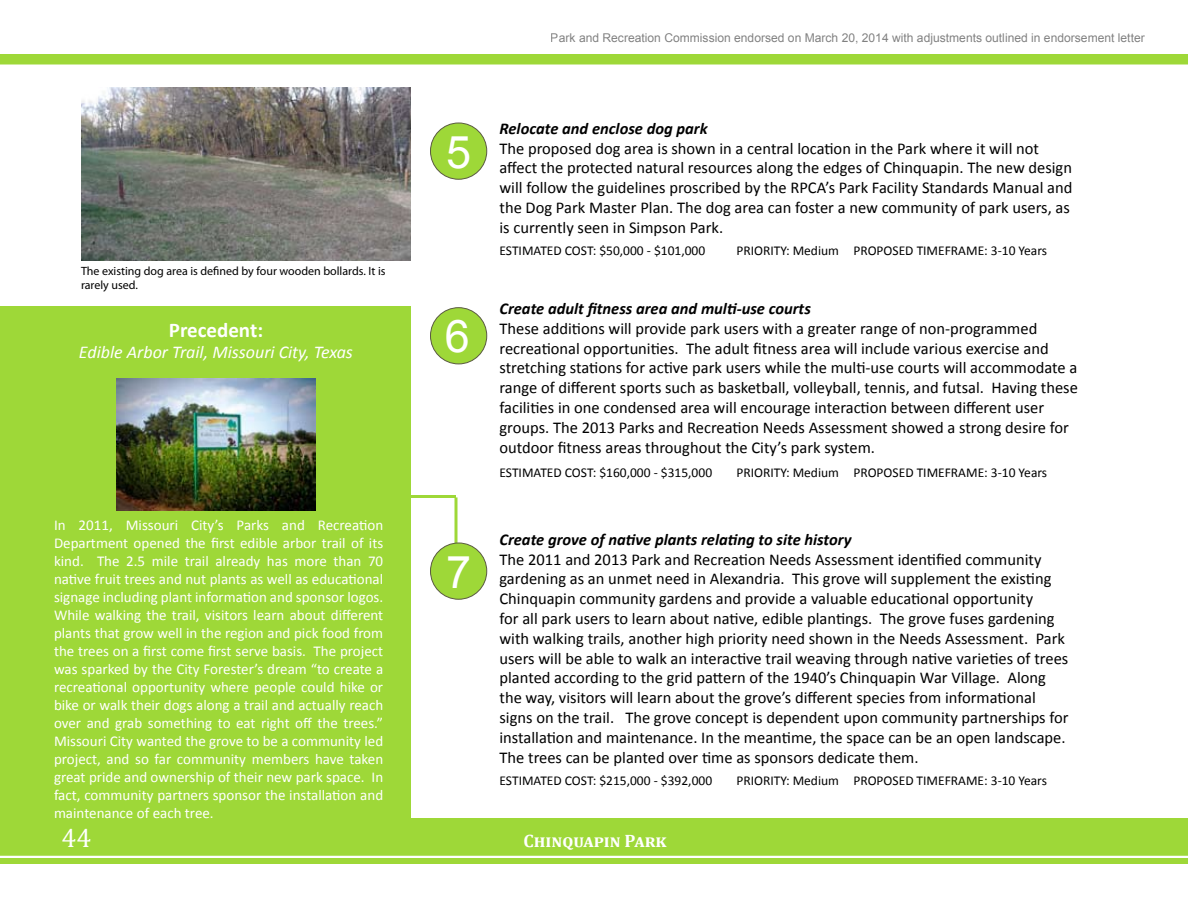
<style>
.page{position:relative;width:1188px;height:918px;background:#fff}
.page>*{position:absolute;margin:0;border:0;box-sizing:border-box;transform-origin:0 0}
.t1{font:45px "Arial";color:#fff}
.t2{font:27px "Cambria";color:#fff}
.t3{font:700 21px "Calibri";color:#fff}
.t4{font:italic 18px "Calibri";color:#fff}
.t5{font:700 18px "Cambria";letter-spacing:.01em;color:#fff}
.t6{font:16.5px/19.8px "Calibri";color:#000}
.t7{font:italic 700 16.5px "Calibri";color:#000}
.t8{font:15px/18px "Calibri";color:#fff;text-align:justify}
.t9{font:13.5px "Calibri";color:#000}
.t10{font:12.15px "Arial";color:rgb(0 0 0/.5)}
.t11{font:12px/14.4px "Myriad Pro";color:#000}
</style>
<div class="page">
<div style="left:0;top:819px;width:1188px;height:45px;background:#9ed838"></div>
<div style="left:1px;top:55px;width:1186px;height:9px;background:#9ed838"></div>
<div style="left:0;top:54px;width:1188px;height:10px;border:2px solid #9ed838"></div>
<hr style="left:0;top:856px;width:1188px;height:2px;background:#fff">
<svg style="left:454px;top:497px;width:4px;height:46px"></svg>
<div style="left:430px;top:543px;width:57px;height:56px;background:#9ed838;border-radius:50%"></div>
<div style="left:430px;top:543px;width:57px;height:57px;border:1px solid #5a5a41;border-radius:50%"></div>
<div style="left:430px;top:308px;width:57px;height:56px;background:#9ed838;border-radius:50%"></div>
<div style="left:430px;top:307px;width:57px;height:57px;border:1px solid #5a5a41;border-radius:50%"></div>
<div style="left:0;top:306px;width:411px;height:513px;background:#9ed838"></div>
<hr style="left:406px;top:495px;width:50px;height:3px;background:#9ed838">
<div style="left:430px;top:123px;width:57px;height:56px;background:#9ed838;border-radius:50%"></div>
<div style="left:430px;top:123px;width:57px;height:57px;border:1px solid #5a5a41;border-radius:50%"></div>
<img style="left:117px;top:378px;width:198px;height:133px">
<img style="left:81px;top:88px;width:330px;height:173px">
<p class="t11" style="left:81px;top:263px;width:306px">The existing dog area is defined by four wooden bollards. It is rarely used.</p>
<p class="t3" style="left:169px;top:316px;width:96px">Precedent:</p>
<p class="t4" style="left:79px;top:340px;width:275px">Edible Arbor Trail, Missouri City, Texas</p>
<p class="t8" style="left:54px;top:516px;width:331px">In 2011, Missouri City’s Parks and Recreation Department opened the first edible arbor trail of its kind. The 2.5 mile trail already has more than 70 native fruit trees and nut plants as well as educational signage including plant information and sponsor logos.<br>While walking the trail, visitors learn about different plants that grow well in the region and pick food from the trees on a first come first serve basis. The project was sparked by the City Forester’s dream “to create a recreational opportunity where people could hike or bike or walk their dogs along a trail and actually reach over and grab something to eat right off the trees.” Missouri City wanted the grove to be a community led project, and so far community members have taken great pride and ownership of their new park space. In fact, community partners sponsor the installation and maintenance of each tree.</p>
<p class="t10" style="left:551px;top:30px;width:595px">Park and Recreation Commission endorsed on March 20, 2014 with adjustments outlined in endorsement letter</p>
<h1 class="t1" style="left:446px;top:122px;width:27px">5</h1>
<h1 class="t1" style="left:445px;top:307px;width:27px">6</h1>
<h1 class="t1" style="left:446px;top:542px;width:27px">7</h1>
<p class="t7" style="left:500px;top:118px;width:210px">Relocate and enclose dog park</p>
<p class="t6" style="left:500px;top:138px;width:574px">The proposed dog area is shown in a central location in the Park where it will not affect the protected natural resources along the edges of Chinquapin. The new design will follow the guidelines proscribed by the RPCA’s Park Facility Standards Manual and the Dog Park Master Plan. The dog area can foster a new community of park users, as is currently seen in Simpson Park.</p>
<p class="t9" style="left:500px;top:242px;width:207px">ESTIMATED COST: $50,000 - $101,000</p>
<p class="t9" style="left:737px;top:242px;width:312px">PRIORITY: Medium PROPOSED TIMEFRAME: 3-10 Years</p>
<p class="t7" style="left:500px;top:298px;width:313px">Create adult fitness area and multi-use courts</p>
<p class="t6" style="left:500px;top:319px;width:580px">These additions will provide park users with a greater range of non-programmed recreational opportunities. The adult fitness area will include various exercise and stretching stations for active park users while the multi-use courts will accommodate a range of different sports such as basketball, volleyball, tennis, and futsal. Having these facilities in one condensed area will encourage interaction between different user groups. The 2013 Parks and Recreation Needs Assessment showed a strong desire for outdoor fitness areas throughout the City’s park system.</p>
<p class="t9" style="left:500px;top:464px;width:214px">ESTIMATED COST: $160,000 - $315,000</p>
<p class="t9" style="left:737px;top:464px;width:312px">PRIORITY: Medium PROPOSED TIMEFRAME: 3-10 Years</p>
<p class="t7" style="left:500px;top:529px;width:354px">Create grove of native plants relating to site history</p>
<p class="t6" style="left:500px;top:549px;width:571px">The 2011 and 2013 Park and Recreation Needs Assessment identified community gardening as an unmet need in Alexandria. This grove will supplement the existing Chinquapin community gardens and provide a valuable educational opportunity<br>for all park users to learn about native, edible plantings. The grove fuses gardening with walking trails, another high priority need shown in the Needs Assessment. Park users will be able to walk an interactive trail weaving through native varieties of trees planted according to the grid pattern of the 1940’s Chinquapin War Village. Along the way, visitors will learn about the grove’s different species from informational signs on the trail. The grove concept is dependent upon community partnerships for installation and maintenance. In the meantime, the space can be an open landscape.<br>The trees can be planted over time as sponsors dedicate them.</p>
<p class="t9" style="left:500px;top:771px;width:214px">ESTIMATED COST: $215,000 - $392,000</p>
<p class="t9" style="left:737px;top:771px;width:312px">PRIORITY: Medium PROPOSED TIMEFRAME: 3-10 Years</p>
<h2 class="t2" style="left:62px;top:822px;width:31px">44</h2>
<p class="t5" style="left:524px;top:828px;width:144px">Chinquapin Park</p>
</div>
